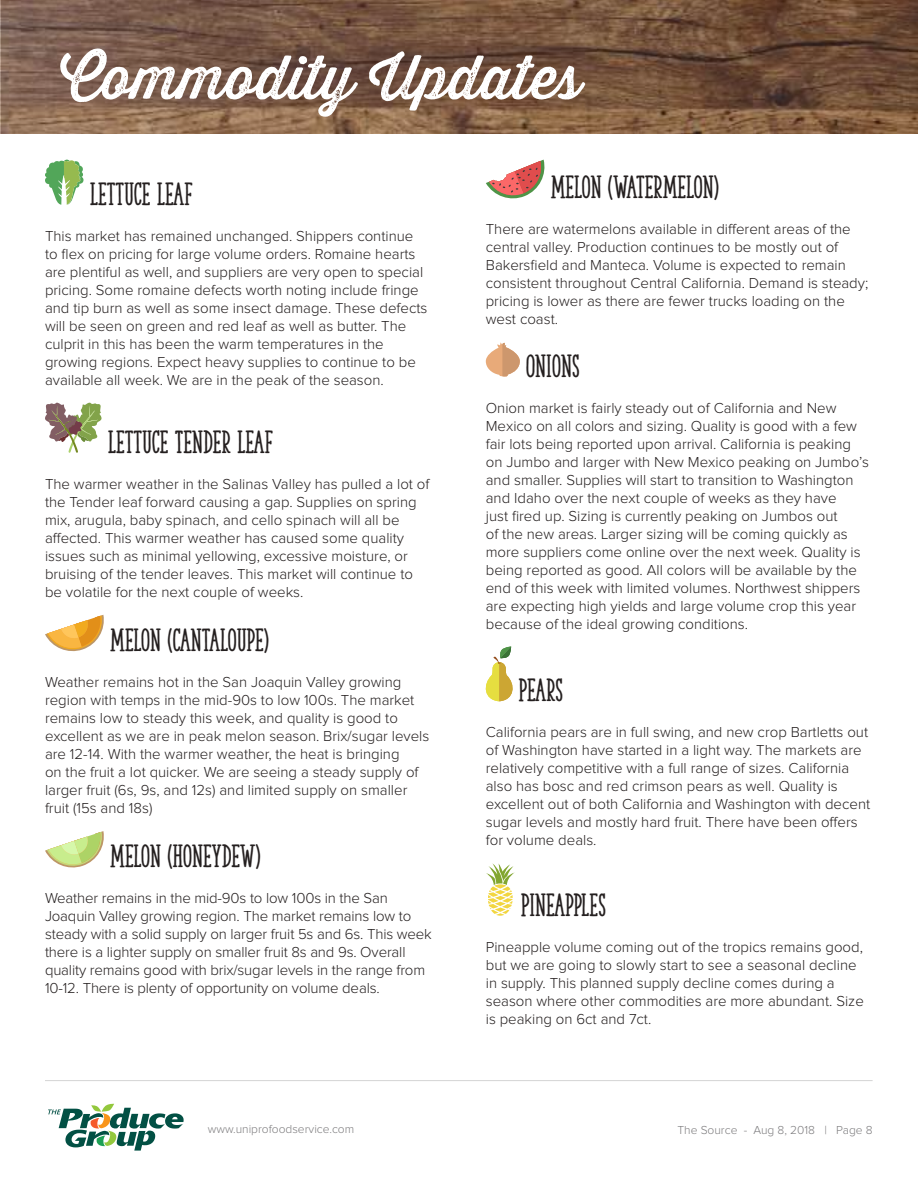
<style>
.page{position:relative;width:918px;height:1188px;background:#fff}
.page>*{position:absolute;margin:0;border:0;box-sizing:border-box;transform-origin:0 0}
.t1{font:60px "Thirsty Rough Reg One";color:#fff}
.t2{font:30px "The Serif Hand Extrablack";color:#241f1f}
.t3{font:300 15px/18px "Proxima Nova";color:#241f1f}
.t4{font:300 12px "Proxima Nova";color:#7d7c7e}
</style>
<div class="page">
<hr style="left:45px;top:1080px;width:828px;height:1px;background:#d5d4d5">
<img style="left:1px;top:0;width:917px;height:134px">
<svg style="left:48px;top:1104px;width:136px;height:47px"></svg>
<svg style="left:45px;top:159px;width:39px;height:46px"></svg>
<svg style="left:45px;top:403px;width:57px;height:50px"></svg>
<svg style="left:45px;top:615px;width:59px;height:37px"></svg>
<svg style="left:45px;top:831px;width:59px;height:37px"></svg>
<svg style="left:486px;top:160px;width:59px;height:39px"></svg>
<svg style="left:486px;top:342px;width:34px;height:35px"></svg>
<svg style="left:485px;top:646px;width:28px;height:55px"></svg>
<svg style="left:486px;top:863px;width:29px;height:53px"></svg>
<h1 class="t1" style="left:60px;top:33px;width:523px">Commodity Updates</h1>
<h2 class="t2" style="left:90px;top:176px;width:104px">LETTUCE LEAF</h2>
<p class="t3" style="left:45px;top:227px;width:384px">This market has remained unchanged. Shippers continue to flex on pricing for large volume orders. Romaine hearts are plentiful as well, and suppliers are very open to special pricing. Some romaine defects worth noting include fringe and tip burn as well as some insect damage. These defects will be seen on green and red leaf as well as butter. The culprit in this has been the warm temperatures in the growing regions. Expect heavy supplies to continue to be available all week. We are in the peak of the season.</p>
<h2 class="t2" style="left:108px;top:424px;width:166px">LETTUCE TENDER LEAF</h2>
<p class="t3" style="left:45px;top:475px;width:386px">The warmer weather in the Salinas Valley has pulled a lot of the Tender leaf forward causing a gap. Supplies on spring mix, arugula, baby spinach, and cello spinach will all be affected. This warmer weather has caused some quality issues such as minimal yellowing, excessive moisture, or bruising of the tender leaves. This market will continue to be volatile for the next couple of weeks.</p>
<h2 class="t2" style="left:110px;top:622px;width:160px">MELON (CANTALOUPE)</h2>
<p class="t3" style="left:45px;top:674px;width:386px">Weather remains hot in the San Joaquin Valley growing region with temps in the mid-90s to low 100s. The market remains low to steady this week, and quality is good to excellent as we are in peak melon season. Brix/sugar levels are 12-14. With the warmer weather, the heat is bringing<br>on the fruit a lot quicker. We are seeing a steady supply of larger fruit (6s, 9s, and 12s) and limited supply on smaller fruit (15s and 18s)</p>
<h2 class="t2" style="left:110px;top:838px;width:152px">MELON (HONEYDEW)</h2>
<p class="t3" style="left:45px;top:890px;width:388px">Weather remains in the mid-90s to low 100s in the San Joaquin Valley growing region. The market remains low to steady with a solid supply on larger fruit 5s and 6s. This week there is a lighter supply on smaller fruit 8s and 9s. Overall quality remains good with brix/sugar levels in the range from 10-12. There is plenty of opportunity on volume deals.</p>
<h2 class="t2" style="left:551px;top:169px;width:169px">MELON (WATERMELON)</h2>
<p class="t3" style="left:486px;top:221px;width:384px">There are watermelons available in different areas of the central valley. Production continues to be mostly out of Bakersfield and Manteca. Volume is expected to remain consistent throughout Central California. Demand is steady; pricing is lower as there are fewer trucks loading on the west coast.</p>
<h2 class="t2" style="left:526px;top:347px;width:55px">ONIONS</h2>
<p class="t3" style="left:486px;top:399px;width:385px">Onion market is fairly steady out of California and New Mexico on all colors and sizing. Quality is good with a few fair lots being reported upon arrival. California is peaking on Jumbo and larger with New Mexico peaking on Jumbo’s and smaller. Supplies will start to transition to Washington and Idaho over the next couple of weeks as they have<br>just fired up. Sizing is currently peaking on Jumbos out<br>of the new areas. Larger sizing will be coming quickly as more suppliers come online over the next week. Quality is being reported as good. All colors will be available by the end of this week with limited volumes. Northwest shippers are expecting high yields and large volume crop this year because of the ideal growing conditions.</p>
<h2 class="t2" style="left:519px;top:672px;width:46px">PEARS</h2>
<p class="t3" style="left:486px;top:724px;width:386px">California pears are in full swing, and new crop Bartletts out of Washington have started in a light way. The markets are relatively competitive with a full range of sizes. California also has bosc and red crimson pears as well. Quality is excellent out of both California and Washington with decent sugar levels and mostly hard fruit. There have been offers for volume deals.</p>
<h2 class="t2" style="left:521px;top:887px;width:86px">PINEAPPLES</h2>
<p class="t3" style="left:486px;top:938px;width:380px">Pineapple volume coming out of the tropics remains good, but we are going to slowly start to see a seasonal decline in supply. This planned supply decline comes during a season where other commodities are more abundant. Size is peaking on 6ct and 7ct.</p>
<p class="t4" style="left:208px;top:1124px;width:148px">www.uniprofoodservice.com</p>
<p class="t4" style="left:678px;top:1124px;width:197px">The Source - Aug 8, 2018 | Page 8</p>
</div>
